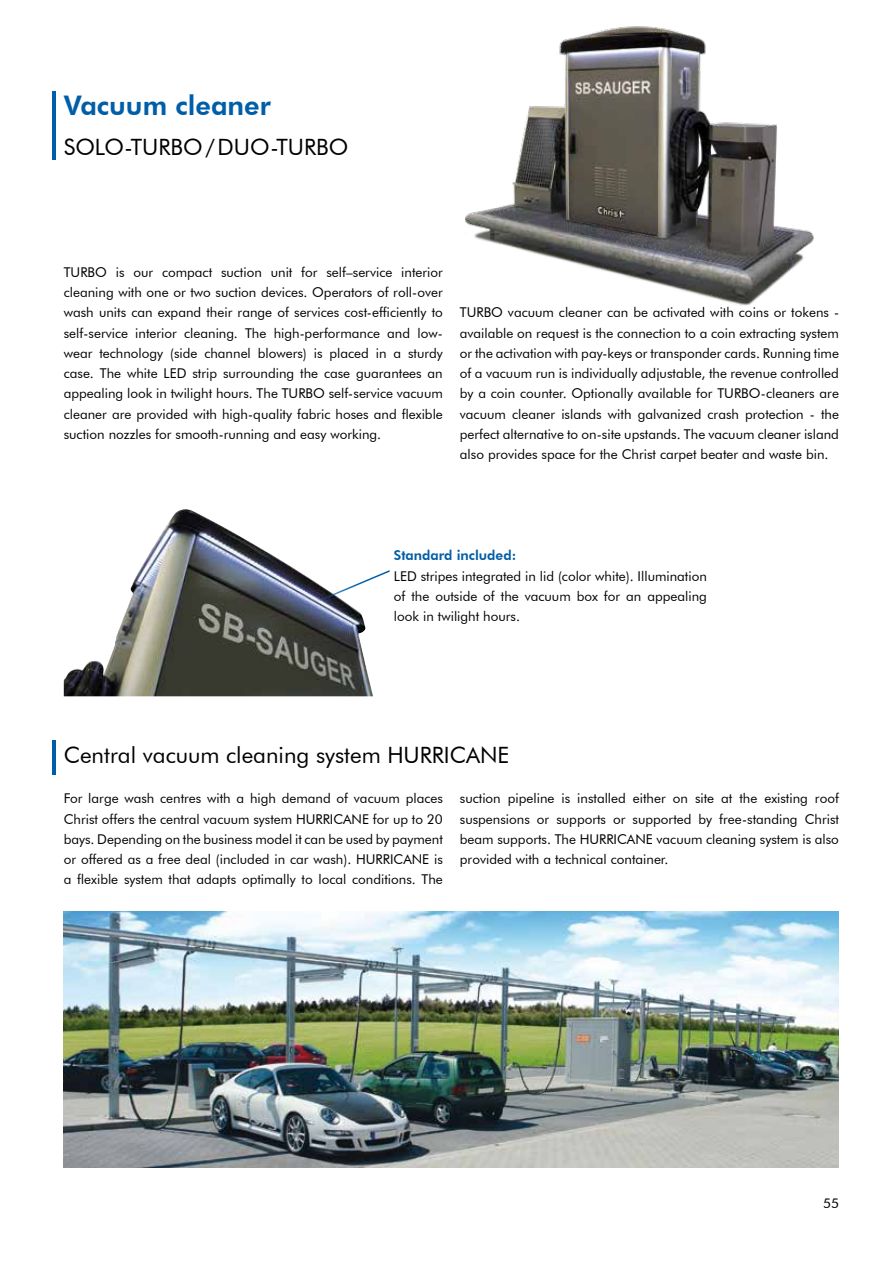
<style>
.page{position:relative;width:893px;height:1263px;background:#fff}
.page>*{position:absolute;margin:0;border:0;box-sizing:border-box;transform-origin:0 0}
.t1{font:800 27px "Futura BT";color:#005ea8}
.t2{font:22.5px "Futura BT";color:#000}
.t3{font:13.5px/20.2px "Futura BT";color:#000;text-align:justify}
.t4{font:800 13.5px "Futura BT";color:#005ea8}
</style>
<div class="page">
<img style="left:64px;top:509px;width:309px;height:187px">
<img style="left:64px;top:911px;width:775px;height:257px">
<img style="left:464px;top:26px;width:350px;height:280px">
<hr style="left:52px;top:91px;width:3px;height:68px;background:#005ea8">
<svg style="left:316px;top:569px;width:74px;height:34px"></svg>
<hr style="left:52px;top:740px;width:3px;height:34px;background:#005ea8">
<h1 class="t1" style="left:64px;top:89px;width:208px">Vacuum cleaner</h1>
<h2 class="t2" style="left:64px;top:134px;width:286px">SOLO-TURBO/DUO-TURBO</h2>
<p class="t3" style="left:64px;top:262px;width:381px">TURBO is our compact suction unit for self–service interior cleaning with one or two suction devices. Operators of roll-over wash units can expand their range of services cost-efficiently to self-service interior cleaning. The high-performance and low&shy;wear technology (side channel blowers) is placed in a sturdy case. The white LED strip surrounding the case guarantees an appealing look in twilight hours. The TURBO self-service vacuum cleaner are provided with high-quality fabric hoses and flexible suction nozzles for smooth-running and easy working.</p>
<p class="t3" style="left:460px;top:302px;width:381px">TURBO vacuum cleaner can be activated with coins or tokens - available on request is the connection to a coin extracting system or the activation with pay-keys or transponder cards. Running time of a vacuum run is individually adjustable, the revenue controlled by a coin counter. Optionally available for TURBO-cleaners are vacuum cleaner islands with galvanized crash protection - the perfect alternative to on-site upstands. The vacuum cleaner island also provides space for the Christ carpet beater and waste bin.</p>
<p class="t4" style="left:394px;top:547px;width:124px">Standard included:</p>
<p class="t3" style="left:394px;top:565px;width:315px">LED stripes integrated in lid (color white). Illumination of the outside of the vacuum box for an appealing look in twilight hours.</p>
<h2 class="t2" style="left:64px;top:741px;width:447px">Central vacuum cleaning system HURRICANE</h2>
<p class="t3" style="left:64px;top:788px;width:381px">For large wash centres with a high demand of vacuum places Christ offers the central vacuum system HURRICANE for up to 20 bays. Depending on the business model it can be used by payment or offered as a free deal (included in car wash). HURRICANE is a flexible system that adapts optimally to local conditions. The</p>
<p class="t3" style="left:460px;top:788px;width:381px">suction pipeline is installed either on site at the existing roof suspensions or supports or supported by free-standing Christ beam supports. The HURRICANE vacuum cleaning system is also provided with a technical container.</p>
<p class="t3" style="left:823px;top:1193px;width:17px">55</p>
</div>
